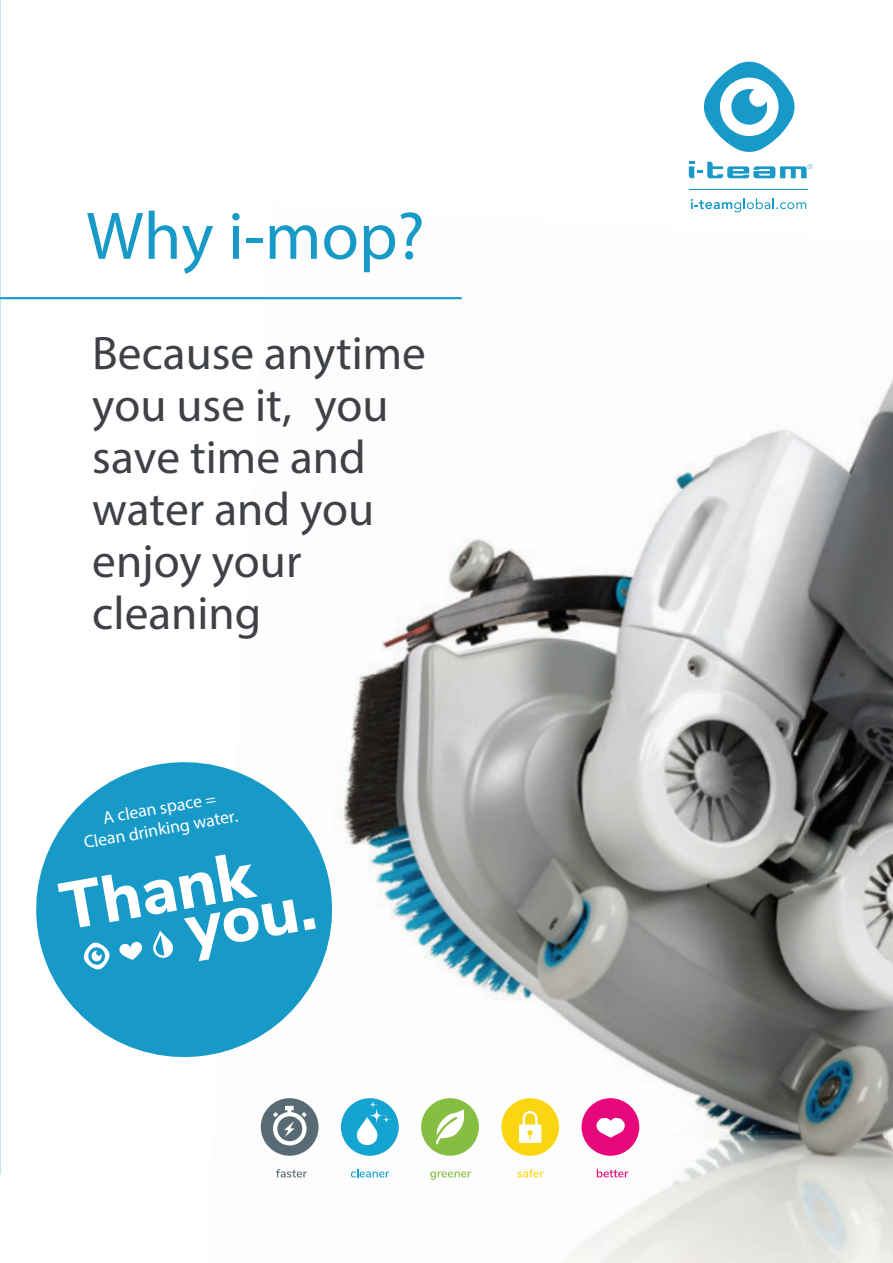
<style>
.page{position:relative;width:893px;height:1263px;background:#fff}
.page>*{position:absolute;margin:0;border:0;box-sizing:border-box;transform-origin:0 0}
.t1{font:700 67.8px "Nunito Sans";color:#189ac9}
.t2{font:300 47.1px/52.1px "Nunito Sans";color:#3e4146}
.t3{font:700 17.7px/21.1px "Nunito Sans";color:#fff;text-align:center}
</style>
<div class="page">
<img style="left:205px;top:204px;width:688px;height:1059px">
<svg style="left:704px;top:62px;width:90px;height:90px"></svg>
<svg style="left:691px;top:198px;width:115px;height:14px"></svg>
<hr style="left:689px;top:189px;width:118px;height:1px;background:#189ac9">
<svg style="left:689px;top:161px;width:123px;height:17px"></svg>
<div style="left:341px;top:1098px;width:58px;height:58px;background:#13a4d2;border-radius:50%"></div>
<svg style="left:357px;top:1101px;width:33px;height:44px"></svg>
<svg style="left:351px;top:1169px;width:38px;height:8px"></svg>
<div style="left:501px;top:1098px;width:58px;height:58px;background:#fcd512;border-radius:50%"></div>
<svg style="left:519px;top:1111px;width:22px;height:32px"></svg>
<svg style="left:517px;top:1169px;width:27px;height:8px"></svg>
<div style="left:421px;top:1098px;width:58px;height:58px;background:#85be40;border-radius:50%"></div>
<svg style="left:436px;top:1109px;width:28px;height:36px"></svg>
<svg style="left:430px;top:1171px;width:41px;height:9px"></svg>
<div style="left:581px;top:1098px;width:58px;height:58px;background:#e6077a;border-radius:50%"></div>
<svg style="left:596px;top:1117px;width:29px;height:21px"></svg>
<svg style="left:597px;top:1169px;width:31px;height:8px"></svg>
<div style="left:261px;top:1098px;width:58px;height:58px;background:#586b74;border-radius:50%"></div>
<svg style="left:276px;top:1169px;width:31px;height:8px"></svg>
<svg style="left:273px;top:1106px;width:34px;height:39px"></svg>
<hr style="left:0;top:297px;width:462px;height:2px;background:#189ac9">
<svg style="left:36px;top:750px;width:308px;height:319px;fill:#189ac9"></svg>
<svg style="left:57px;top:854px;width:259px;height:115px"></svg>
<h1 class="t1" style="left:86px;top:194px;width:340px">Why i-mop?</h1>
<p class="t2" style="left:92px;top:327px;width:335px">Because anytime you use it, you save time and water and you enjoy your cleaning</p>
<p class="t3" style="left:78px;top:811px;width:158px;rotate:-10deg">A clean space =<br>Clean drinking water.</p>
</div>
